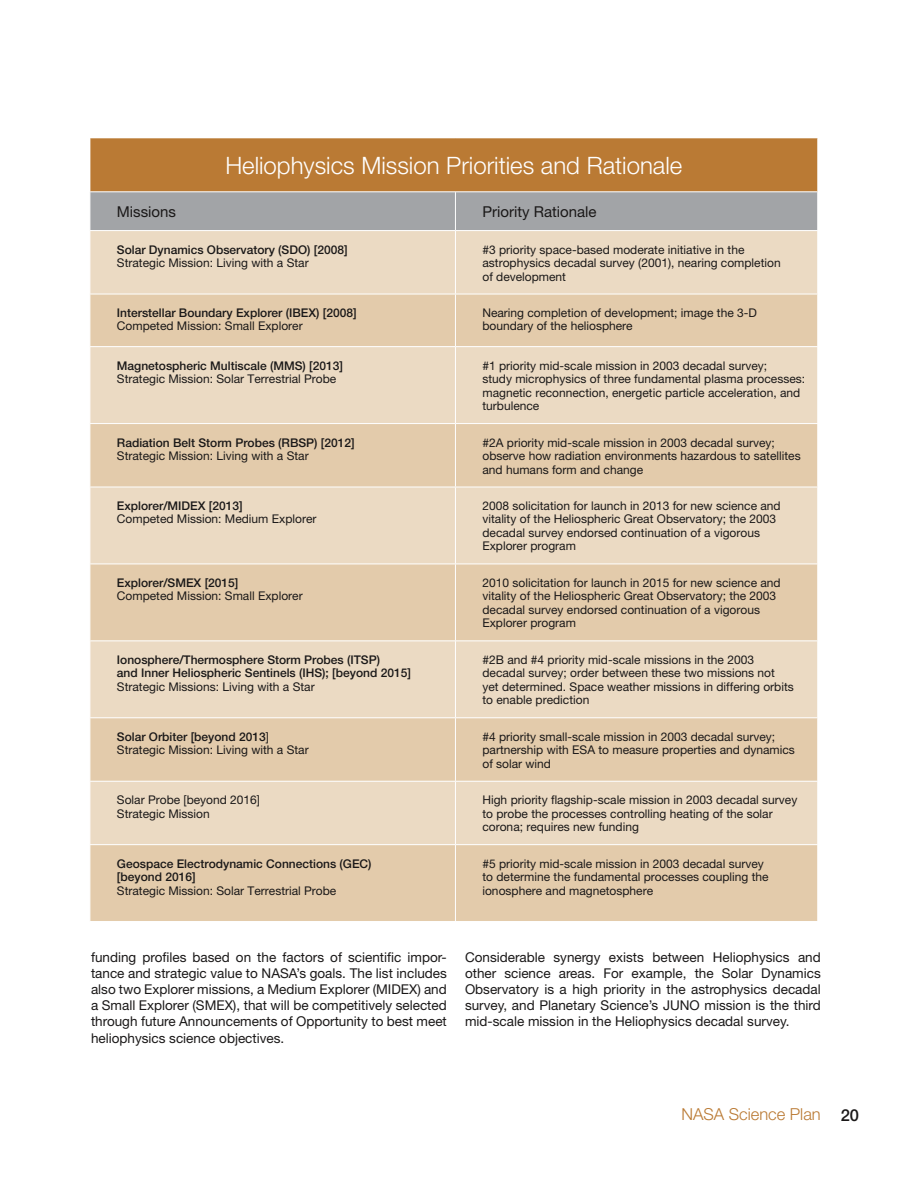
<style>
.page{position:relative;width:918px;height:1188px;background:#fff}
.page>*{position:absolute;margin:0;border:0;box-sizing:border-box;transform-origin:0 0}
.t1{font:300 24px "Helvetica Neue";color:#fff}
.t2{font:300 16.5px "Helvetica Neue";color:#ba7a34}
.t3{font:15px "Helvetica Neue";color:#1a1818}
.t4{font:13.5px/16.2px "Helvetica Neue";color:#1a1818;text-align:justify}
.t5{font:12px/13.5px "Helvetica Neue";color:#1a1818}
.t6{font:500 12px/13.5px "Helvetica Neue";color:#1a1818}
.s1{font-weight:400}
.s2{font-weight:500}
.s3{font-weight:500;color:#1a1818}
</style>
<div class="page">
<div style="left:90px;top:138px;width:728px;height:54px;background:#ba7a34"></div>
<div style="left:91px;top:192px;width:726px;height:38px;background:#a2a4a7"></div>
<div style="left:91px;top:231px;width:726px;height:63px;background:#ebdac3"></div>
<div style="left:91px;top:347px;width:726px;height:76px;background:#ebdac3"></div>
<div style="left:91px;top:488px;width:726px;height:76px;background:#ebdac3"></div>
<div style="left:91px;top:641px;width:726px;height:76px;background:#ebdac3"></div>
<div style="left:91px;top:782px;width:726px;height:62px;background:#ebdac3"></div>
<div style="left:91px;top:295px;width:726px;height:51px;background:#e3cbab"></div>
<div style="left:91px;top:424px;width:726px;height:63px;background:#e3cbab"></div>
<div style="left:91px;top:565px;width:726px;height:75px;background:#e3cbab"></div>
<div style="left:91px;top:718px;width:726px;height:63px;background:#e3cbab"></div>
<div style="left:91px;top:845px;width:726px;height:76px;background:#e3cbab"></div>
<hr style="left:455px;top:192px;width:1px;height:38px;background:#fff">
<hr style="left:90px;top:138px;width:1px;height:53px;background:#fff">
<hr style="left:817px;top:138px;width:1px;height:53px;background:#fff">
<hr style="left:90px;top:191px;width:728px;height:1px;background:#fff">
<hr style="left:455px;top:231px;width:1px;height:63px;background:#fff">
<hr style="left:455px;top:294px;width:1px;height:52px;background:#fff">
<hr style="left:455px;top:347px;width:1px;height:76px;background:#fff">
<hr style="left:455px;top:424px;width:1px;height:63px;background:#fff">
<hr style="left:455px;top:487px;width:1px;height:77px;background:#fff">
<hr style="left:455px;top:564px;width:1px;height:76px;background:#fff">
<hr style="left:455px;top:641px;width:1px;height:76px;background:#fff">
<hr style="left:455px;top:718px;width:1px;height:63px;background:#fff">
<hr style="left:455px;top:782px;width:1px;height:62px;background:#fff">
<hr style="left:455px;top:845px;width:1px;height:76px;background:#fff">
<h4 class="t1" style="left:225px;top:151px;width:458px">Heliophysics Mission Priorities and Rationale</h4>
<p class="t3" style="left:117px;top:203px;width:61px">Missions</p>
<p class="t3" style="left:482px;top:203px;width:116px">Priority Rationale</p>
<p class="t6" style="left:117px;top:242px;width:232px">Solar Dynamics Observatory (SDO) [2008]<br><span class="s1">Strategic Mission: Living with a Star</span></p>
<p class="t5" style="left:482px;top:242px;width:300px">#3 priority space-based moderate initiative in the astrophysics decadal survey (2001), nearing completion of development</p>
<p class="t6" style="left:117px;top:306px;width:241px">Interstellar Boundary Explorer (IBEX) [2008]<br><span class="s1">Competed Mission: Small Explorer</span></p>
<p class="t5" style="left:482px;top:306px;width:276px">Nearing completion of development; image the 3-D boundary of the heliosphere</p>
<p class="t5" style="left:117px;top:358px;width:228px"><span class="s2">Magnetospheric Multiscale (MMS) [2013]<br></span>Strategic Mission: Solar Terrestrial Probe</p>
<p class="t5" style="left:482px;top:358px;width:324px">#1 priority mid-scale mission in 2003 decadal survey;<br>study microphysics of three fundamental plasma processes: magnetic reconnection, energetic particle acceleration, and turbulence</p>
<p class="t6" style="left:117px;top:435px;width:239px">Radiation Belt Storm Probes (RBSP) [2012]<br><span class="s1">Strategic Mission: Living with a Star</span></p>
<p class="t5" style="left:482px;top:435px;width:320px">#2A priority mid-scale mission in 2003 decadal survey; observe how radiation environments hazardous to satellites and humans form and change</p>
<p class="t5" style="left:117px;top:499px;width:201px"><span class="s2">Explorer/MIDEX [2013]<br></span>Competed Mission: Medium Explorer</p>
<p class="t5" style="left:482px;top:499px;width:300px">2008 solicitation for launch in 2013 for new science and vitality of the Heliospheric Great Observatory; the 2003 decadal survey endorsed continuation of a vigorous Explorer program</p>
<p class="t5" style="left:117px;top:576px;width:187px"><span class="s2">Explorer/SMEX [2015]<br></span>Competed Mission: Small Explorer</p>
<p class="t5" style="left:482px;top:576px;width:300px">2010 solicitation for launch in 2015 for new science and vitality of the Heliospheric Great Observatory; the 2003 decadal survey endorsed continuation of a vigorous Explorer program</p>
<p class="t6" style="left:117px;top:653px;width:296px">Ionosphere/Thermosphere Storm Probes (ITSP)<br>and Inner Heliospheric Sentinels (IHS); [beyond 2015]<br><span class="s1">Strategic Missions: Living with a Star</span></p>
<p class="t5" style="left:482px;top:653px;width:313px">#2B and #4 priority mid-scale missions in the 2003 decadal survey; order between these two missions not yet determined. Space weather missions in differing orbits to enable prediction</p>
<p class="t5" style="left:117px;top:730px;width:193px"><span class="s2">Solar Orbiter [beyond 2013</span>]<br>Strategic Mission: Living with a Star</p>
<p class="t5" style="left:482px;top:730px;width:314px">#4 priority small-scale mission in 2003 decadal survey; partnership with ESA to measure properties and dynamics of solar wind</p>
<p class="t5" style="left:117px;top:793px;width:145px">Solar Probe [beyond 2016]<br>Strategic Mission</p>
<p class="t5" style="left:482px;top:793px;width:316px">High priority flagship-scale mission in 2003 decadal survey to probe the processes controlling heating of the solar corona; requires new funding</p>
<p class="t6" style="left:117px;top:856px;width:256px">Geospace Electrodynamic Connections (GEC) [beyond 2016]<br><span class="s1">Strategic Mission: Solar Terrestrial Probe</span></p>
<p class="t5" style="left:482px;top:856px;width:288px">#5 priority mid-scale mission in 2003 decadal survey to determine the fundamental processes coupling the ionosphere and magnetosphere</p>
<p class="t4" style="left:91px;top:948px;width:357px">funding profiles based on the factors of scientific impor&shy;tance and strategic value to NASA’s goals. The list includes also two Explorer missions, a Medium Explorer (MIDEX) and a Small Explorer (SMEX), that will be competitively selected through future Announcements of Opportunity to best meet heliophysics science objectives.</p>
<p class="t4" style="left:465px;top:948px;width:357px">Considerable synergy exists between Heliophysics and other science areas. For example, the Solar Dynamics Observatory is a high priority in the astrophysics decadal survey, and Planetary Science’s JUNO mission is the third mid-scale mission in the Heliophysics decadal survey.</p>
<h2 class="t2" style="left:681px;top:1104px;width:179px">NASA Science Plan <span class="s3">20</span></h2>
</div>
